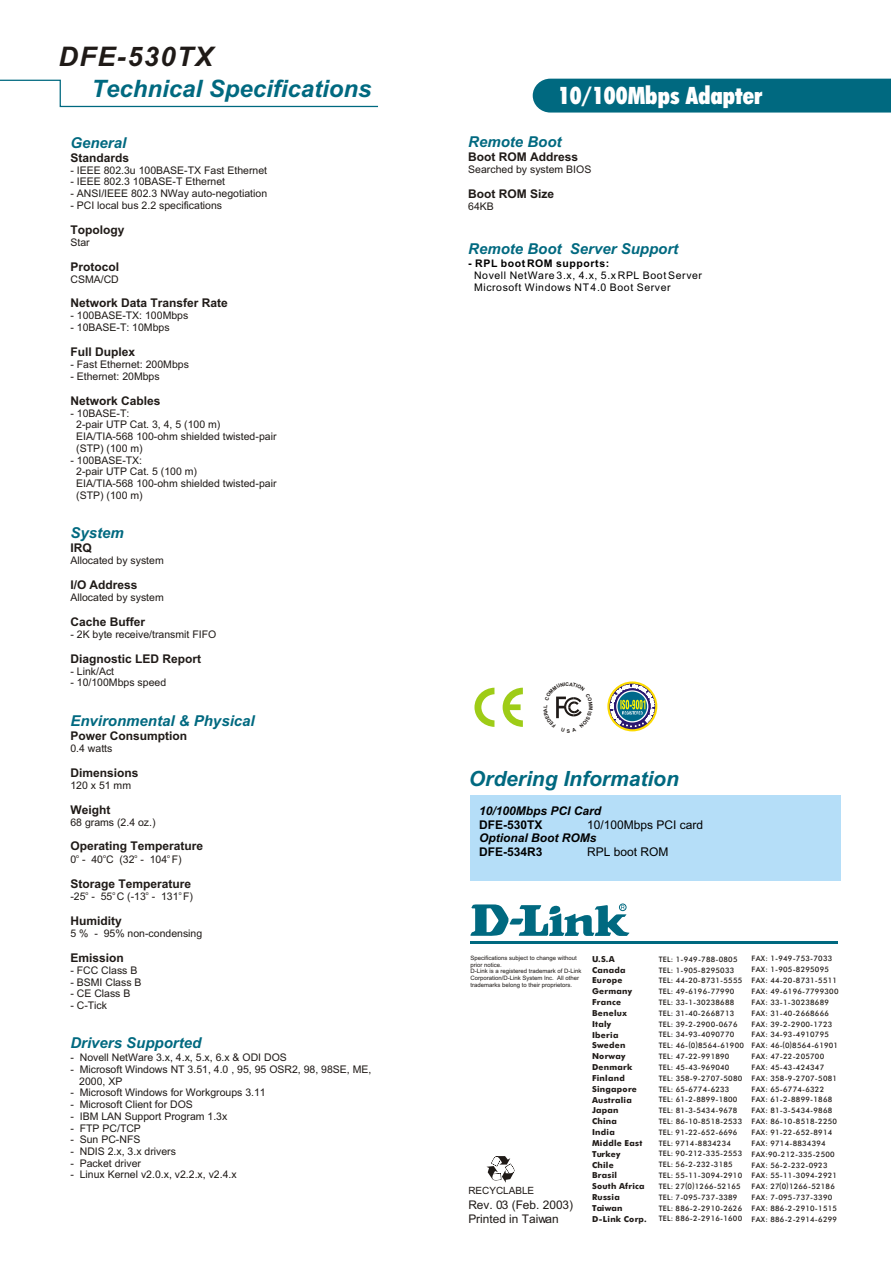
<style>
.page{position:relative;width:891px;height:1263px;background:#fff}
.page>*{position:absolute;margin:0;border:0;box-sizing:border-box;transform-origin:0 0}
.t1{font:italic 700 27px "Arial";letter-spacing:.055em;color:#1f1a17}
.t2{font:italic 700 24px "Arial";color:#006980}
.t3{font:24px "Futura X Blk Cn BT";color:#fff}
.t4{font:italic 700 21px "Arial";color:#006980}
.t5{font:italic 700 15px "Arial";color:#006980}
.t6{font:700 12px "Arial";color:#1f1a17}
.t7{font:italic 700 12px "Arial";color:#000}
.t8{font:12px "Arial";color:#000}
.t9{font:700 12px "Arial";color:#000}
.t10{font:11.85px/13.4px "Arial";color:#1f1a17}
.t11{font:10.5px/11.7px "Arial";color:#1f1a17}
.t12{font:10.5px/11.7px "Arial";letter-spacing:.055em;color:#000}
.t13{font:700 10.5px "Arial";letter-spacing:.055em;color:#000}
.t14{font:9.9px "Arial";color:#1f1a17}
.t15{font:700 8.25px/10.8px "Futura Md BT";letter-spacing:.03em;color:#1f1a17}
.t16{font:7.5px/10.8px "Futura Md BT";letter-spacing:.03em;color:#1f1a17}
.t17{font:6px/6.8px "Arial";color:#1f1a17}
.t18{font:5.25px "Arial";color:#1f1a17}
</style>
<div class="page">
<svg style="left:0;top:79px;width:378px;height:29px"></svg>
<svg style="left:532px;top:78px;width:359px;height:35px;background:#0b6f85"></svg>
<div style="left:470px;top:795px;width:370px;height:86px;background:#b5def8"></div>
<svg style="left:474px;top:688px;width:20px;height:39px"></svg>
<svg style="left:503px;top:688px;width:20px;height:39px"></svg>
<div style="left:607px;top:681px;width:50px;height:50px;border:2px solid #fddb00;border-radius:50%"></div>
<svg style="left:610px;top:684px;width:45px;height:43px"></svg>
<svg style="left:486px;top:1156px;width:29px;height:27px"></svg>
<svg style="left:470px;top:904px;width:160px;height:32px"></svg>
<hr style="left:470px;top:942px;width:368px;height:2px;background:#006980">
<svg style="left:556px;top:696px;width:26px;height:23px"></svg>
<h1 class="t1" style="left:58px;top:46px;width:156px">DFE-530TX</h1>
<h2 class="t2" style="left:91px;top:79px;width:282px">Technical Specifications</h2>
<h3 class="t5" style="left:70px;top:137px;width:57px">General</h3>
<h3 class="t6" style="left:70px;top:153px;width:60px">Standards</h3>
<h3 class="t11" style="left:70px;top:165px;width:198px">- IEEE 802.3u 100BASE-TX Fast Ethernet</h3>
<h3 class="t11" style="left:70px;top:177px;width:156px">- IEEE 802.3 10BASE-T Ethernet</h3>
<h3 class="t11" style="left:70px;top:189px;width:198px">- ANSI/IEEE 802.3 NWay auto-negotiation</h3>
<h3 class="t11" style="left:70px;top:200px;width:153px">- PCI local bus 2.2 specifications</h3>
<h3 class="t6" style="left:70px;top:225px;width:56px">Topology</h3>
<h3 class="t11" style="left:70px;top:237px;width:21px">Star</h3>
<h3 class="t6" style="left:70px;top:262px;width:50px">Protocol</h3>
<h3 class="t11" style="left:70px;top:274px;width:50px">CSMA/CD</h3>
<h3 class="t6" style="left:70px;top:299px;width:159px">Network Data Transfer Rate</h3>
<h3 class="t11" style="left:70px;top:311px;width:119px">- 100BASE-TX: 100Mbps</h3>
<h3 class="t11" style="left:70px;top:323px;width:101px">- 10BASE-T: 10Mbps</h3>
<h3 class="t6" style="left:70px;top:347px;width:66px">Full Duplex</h3>
<h3 class="t11" style="left:70px;top:360px;width:120px">- Fast Ethernet: 200Mbps</h3>
<h3 class="t11" style="left:70px;top:371px;width:91px">- Ethernet: 20Mbps</h3>
<h3 class="t6" style="left:70px;top:396px;width:92px">Network Cables</h3>
<h3 class="t11" style="left:76px;top:408px;width:202px;text-indent:-6px">- 10BASE-T:<br>2-pair UTP Cat. 3, 4, 5 (100 m)<br>EIA/TIA-568 100-ohm shielded twisted-pair (STP) (100 m)</h3>
<h3 class="t11" style="left:76px;top:455px;width:202px;text-indent:-6px">- 100BASE-TX:<br>2-pair UTP Cat. 5 (100 m)<br>EIA/TIA-568 100-ohm shielded twisted-pair (STP) (100 m)</h3>
<h3 class="t5" style="left:70px;top:527px;width:55px">System</h3>
<h3 class="t6" style="left:70px;top:543px;width:23px">IRQ</h3>
<h3 class="t11" style="left:70px;top:556px;width:95px">Allocated by system</h3>
<h3 class="t6" style="left:70px;top:580px;width:68px">I/O Address</h3>
<h3 class="t11" style="left:70px;top:592px;width:95px">Allocated by system</h3>
<h3 class="t6" style="left:70px;top:617px;width:76px">Cache Buffer</h3>
<h3 class="t11" style="left:70px;top:629px;width:147px">- 2K byte receive/transmit FIFO</h3>
<h3 class="t6" style="left:70px;top:654px;width:132px">Diagnostic LED Report</h3>
<h3 class="t11" style="left:70px;top:666px;width:45px">- Link/Act</h3>
<h3 class="t11" style="left:70px;top:678px;width:97px">- 10/100Mbps speed</h3>
<h3 class="t5" style="left:70px;top:715px;width:186px">Environmental &amp; Physical</h3>
<h3 class="t6" style="left:70px;top:731px;width:118px">Power Consumption</h3>
<h3 class="t11" style="left:70px;top:743px;width:44px">0.4 watts</h3>
<h3 class="t6" style="left:70px;top:768px;width:70px">Dimensions</h3>
<h3 class="t11" style="left:70px;top:780px;width:62px">120 x 51 mm</h3>
<h3 class="t6" style="left:70px;top:805px;width:42px">Weight</h3>
<h3 class="t11" style="left:70px;top:817px;width:87px">68 grams (2.4 oz.)</h3>
<h3 class="t6" style="left:70px;top:842px;width:134px">Operating Temperature</h3>
<p class="t18" style="left:76px;top:854px;width:4px">o</p>
<p class="t18" style="left:103px;top:854px;width:4px">o</p>
<p class="t18" style="left:135px;top:854px;width:4px">o</p>
<p class="t18" style="left:167px;top:854px;width:4px">o</p>
<h3 class="t11" style="left:70px;top:854px;width:113px">0 - 40 C (32 - 104 F)</h3>
<h3 class="t6" style="left:70px;top:879px;width:122px">Storage Temperature</h3>
<p class="t18" style="left:86px;top:891px;width:4px">o</p>
<p class="t18" style="left:112px;top:891px;width:4px">o</p>
<p class="t18" style="left:146px;top:891px;width:4px">o</p>
<p class="t18" style="left:179px;top:891px;width:4px">o</p>
<h3 class="t11" style="left:70px;top:892px;width:124px">-25 - 55 C (-13 - 131 F)</h3>
<h3 class="t6" style="left:70px;top:916px;width:53px">Humidity</h3>
<h3 class="t11" style="left:70px;top:929px;width:133px">5 % - 95% non-condensing</h3>
<h3 class="t6" style="left:70px;top:953px;width:55px">Emission</h3>
<h3 class="t11" style="left:70px;top:965px;width:69px">- FCC Class B</h3>
<h3 class="t11" style="left:70px;top:977px;width:73px">- BSMI Class B</h3>
<h3 class="t11" style="left:70px;top:989px;width:62px">- CE Class B</h3>
<h3 class="t11" style="left:70px;top:1001px;width:38px">- C-Tick</h3>
<h3 class="t5" style="left:70px;top:1038px;width:132px">Drivers Supported</h3>
<h3 class="t11" style="left:70px;top:1053px;width:218px">- Novell NetWare 3.x, 4.x, 5.x, 6.x &amp; ODI DOS</h3>
<h3 class="t11" style="left:79px;top:1064px;width:294px;text-indent:-9px">- Microsoft Windows NT 3.51, 4.0 , 95, 95 OSR2, 98, 98SE, ME,<br>2000, XP</h3>
<h3 class="t11" style="left:70px;top:1088px;width:197px">- Microsoft Windows for Workgroups 3.11</h3>
<h3 class="t11" style="left:70px;top:1099px;width:124px">- Microsoft Client for DOS</h3>
<h3 class="t11" style="left:70px;top:1111px;width:158px">- IBM LAN Support Program 1.3x</h3>
<h3 class="t11" style="left:70px;top:1123px;width:72px">- FTP PC/TCP</h3>
<h3 class="t11" style="left:70px;top:1135px;width:71px">- Sun PC-NFS</h3>
<h3 class="t11" style="left:70px;top:1146px;width:107px">- NDIS 2.x, 3.x drivers</h3>
<h3 class="t11" style="left:70px;top:1158px;width:72px">- Packet driver</h3>
<h3 class="t11" style="left:70px;top:1170px;width:168px">- Linux Kernel v2.0.x, v2.2.x, v2.4.x</h3>
<h2 class="t3" style="left:558px;top:86px;width:206px">10/100Mbps Adapter</h2>
<h3 class="t5" style="left:468px;top:136px;width:95px">Remote Boot</h3>
<h3 class="t6" style="left:468px;top:153px;width:111px">Boot ROM Address</h3>
<h3 class="t11" style="left:468px;top:165px;width:125px">Searched by system BIOS</h3>
<h3 class="t6" style="left:468px;top:189px;width:87px">Boot ROM Size</h3>
<h3 class="t11" style="left:468px;top:202px;width:27px">64KB</h3>
<h3 class="t5" style="left:468px;top:244px;width:211px">Remote Boot Server Support</h3>
<h3 class="t13" style="left:468px;top:259px;width:142px">- RPL boot ROM supports:</h3>
<h3 class="t12" style="left:474px;top:270px;width:229px">Novell NetWare 3.x, 4.x, 5.x RPL Boot Server<br>Microsoft Windows NT 4.0 Boot Server</h3>
<h3 class="t4" style="left:469px;top:770px;width:211px">Ordering Information</h3>
<h3 class="t7" style="left:479px;top:807px;width:124px">10/100Mbps PCI Card</h3>
<h3 class="t9" style="left:479px;top:820px;width:65px">DFE-530TX</h3>
<h3 class="t8" style="left:587px;top:820px;width:118px">10/100Mbps PCI card</h3>
<h3 class="t7" style="left:479px;top:833px;width:119px">Optional Boot ROMs</h3>
<h3 class="t9" style="left:479px;top:847px;width:65px">DFE-534R3</h3>
<h3 class="t8" style="left:587px;top:847px;width:83px">RPL boot ROM</h3>
<p class="t17" style="left:470px;top:955px;width:113px">Specifications subject to change without prior notice.<br>D-Link is a registered trademark of D-Link Corporation/D-Link System Inc. All other trademarks belong to their proprietors.</p>
<p class="t16" style="left:752px;top:954px;width:88px">FAX: 1-949-753-7033<br>FAX: 1-905-8295095<br>FAX: 44-20-8731-5511<br>FAX: 49-6196-7799300<br>FAX: 33-1-30238689<br>FAX: 31-40-2668666<br>FAX: 39-2-2900-1723<br>FAX: 34-93-4910795<br>FAX: 46- 0 8564-61901</p>
<p class="t15" style="left:592px;top:954px;width:56px">U.S.A<br>Canada<br>Europe<br>Germany<br>France<br>Benelux<br>Italy<br>Iberia<br>Sweden<br>Norway<br>Denmark<br>Finland<br>Singapore<br>Australia<br>Japan<br>China<br>India<br>Middle East<br>Turkey<br>Chile<br>Brasil<br>South Africa<br>Russia<br>Taiwan<br>D-Link Corp.</p>
<p class="t16" style="left:659px;top:954px;width:87px">TEL: 1-949-788-0805<br>TEL: 1-905-8295033<br>TEL: 44-20-8731-5555<br>TEL: 49-6196-77990<br>TEL: 33-1-30238688<br>TEL: 31-40-2668713<br>TEL: 39-2-2900-0676<br>TEL: 34-93-4090770<br>TEL: 46- 0 8564-61900</p>
<p class="t16" style="left:752px;top:1039px;width:74px;line-height:11.7px;text-align:center">( )<br>FAX: 47-22-205700</p>
<p class="t16" style="left:752px;top:1063px;width:87px">FAX: 45-43-424347<br>FAX: 358-9-2707-5081<br>FAX: 65-6774-6322<br>FAX: 61-2-8899-1868<br>FAX: 81-3-5434-9868<br>FAX: 86-10-8518-2250<br>FAX: 91-22-652-8914<br>FAX: 9714-8834394<br>FAX:90-212-335-2500<br>FAX: 56-2-232-0923<br>FAX: 55-11-3094-2921<br>FAX: 27 0 1266-52186</p>
<p class="t16" style="left:659px;top:1040px;width:72px;line-height:11.7px;text-align:center">( )<br>TEL: 47-22-991890</p>
<p class="t16" style="left:659px;top:1062px;width:85px">TEL: 45-43-969040<br>TEL: 358-9-2707-5080<br>TEL: 65-6774-6233<br>TEL: 61-2-8899-1800<br>TEL: 81-3-5434-9678<br>TEL: 86-10-8518-2533<br>TEL: 91-22-652-6696<br>TEL: 9714-8834234<br>TEL: 90-212-335-2553<br>TEL: 56-2-232-3185<br>TEL: 55-11-3094-2910<br>TEL: 27( )</p>
<p class="t16" style="left:752px;top:1180px;width:82px;line-height:11.7px;text-indent:28px">( )<br>FAX: 7-095-737-3390</p>
<p class="t16" style="left:752px;top:1204px;width:87px">FAX: 886-2-2910-1515<br>FAX: 886-2-2914-6299</p>
<p class="t16" style="left:659px;top:1182px;width:85px;text-indent:29px">0 1266-52165<br>TEL: 7-095-737-3389<br>TEL: 886-2-2910-2626<br>TEL: 886-2-2916-1600</p>
<h3 class="t14" style="left:468px;top:1187px;width:67px">RECYCLABLE</h3>
<h3 class="t10" style="left:468px;top:1200px;width:106px">Rev. 03 (Feb. 2003)<br>Printed in Taiwan</h3>
</div>
